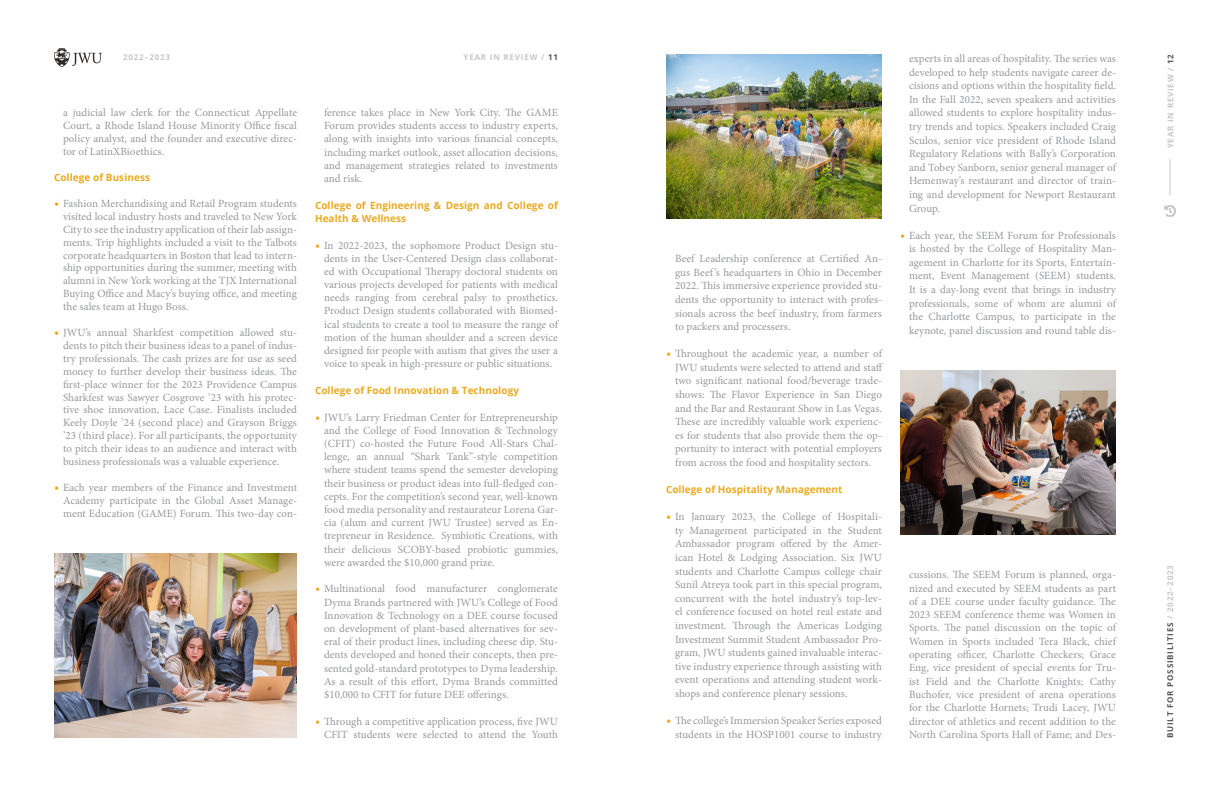
<style>
.page{position:relative;width:1224px;height:792px;background:#fff}
.page>*{position:absolute;margin:0;border:0;box-sizing:border-box;transform-origin:0 0}
.t1{font:11px/13.6px "Minion Pro";letter-spacing:.005em;color:#96989b;text-align:justify}
.Body_Copy{font:700 10px/13.2px "Open Sans";letter-spacing:.005em;color:#eaaa20}
.t2{font:700 8px "Open Sans";letter-spacing:.1em;color:#c8c8c5}
.t3{font:700 8px "Open Sans";letter-spacing:.1em;color:#535659}
.s1{color:#535659}
.s2{font-style:italic;font-size:13px;color:#eaaa20}
.s3{color:#c8c8c5}
</style>
<div class="page">
<hr style="left:1170px;top:159px;width:1px;height:36px;background:#c8c8c5">
<svg style="left:1165px;top:206px;width:10px;height:11px"></svg>
<img style="left:54px;top:553px;width:243px;height:185px">
<img style="left:666px;top:54px;width:216px;height:164px">
<img style="left:900px;top:370px;width:216px;height:164px">
<img style="left:54px;top:48px;width:47px;height:18px">
<p class="t2" style="left:123px;top:52px;width:48px">2022–2023</p>
<p class="t2" style="left:464px;top:52px;width:96px">YEAR IN REVIEW / <span class="s1">11</span></p>
<p class="t1" style="left:63px;top:106px;width:236px;line-height:12.8px">a judicial law clerk for the Connecticut Appellate Court, a Rhode Island House Minority Office fiscal policy analyst, and the founder and executive direc&shy;tor of LatinXBioethics.</p>
<p class="Body_Copy" style="left:54px;top:170px;width:98px">College of Business</p>
<p class="t1" style="left:63px;top:197px;width:236px;line-height:12.9px;text-indent:-9px"><span class="s2">•</span> Fashion Merchandising and Retail Program students visited local industry hosts and traveled to New York City to see the industry application of their lab assign&shy;ments. Trip highlights included a visit to the Talbots corporate headquarters in Boston that lead to intern&shy;ship opportunities during the summer, meeting with alumni in New York working at the TJX International Buying Office and Macy’s buying office, and meeting the sales team at Hugo Boss.</p>
<p class="t1" style="left:63px;top:327px;width:236px;line-height:12.8px;text-indent:-9px"><span class="s2">•</span> JWU’s annual Sharkfest competition allowed stu&shy;dents to pitch their business ideas to a panel of indus&shy;try professionals. The cash prizes are for use as seed money to further develop their business ideas. The first-place winner for the 2023 Providence Campus Sharkfest was Sawyer Cosgrove ’23 with his protec&shy;tive shoe innovation, Lace Case. Finalists included Keely Doyle ’24 (second place) and Grayson Briggs ’23 (third place). For all participants, the opportunity to pitch their ideas to an audience and interact with business professionals was a valuable experience.</p>
<p class="t1" style="left:63px;top:481px;width:236px;line-height:12.9px;text-indent:-9px"><span class="s2">•</span> Each year members of the Finance and Investment Academy participate in the Global Asset Manage&shy;ment Education (GAME) Forum. This two-day con-</p>
<p class="t1" style="left:324px;top:106px;width:236px;line-height:13.2px">ference takes place in New York City. The GAME Forum provides students access to industry experts, along with insights into various financial concepts, including market outlook, asset allocation decisions, and management strategies related to investments and risk.</p>
<p class="Body_Copy" style="left:315px;top:198px;width:244px">College of Engineering &amp; Design and College of<br>Health &amp; Wellness</p>
<p class="t1" style="left:324px;top:238px;width:236px;line-height:13.2px;text-indent:-9px"><span class="s2">•</span> In 2022-2023, the sophomore Product Design stu&shy;dents in the User-Centered Design class collaborat&shy;ed with Occupational Therapy doctoral students on various projects developed for patients with medical needs ranging from cerebral palsy to prosthetics.<br>Product Design students collaborated with Biomed&shy;ical students to create a tool to measure the range of motion of the human shoulder and a screen device designed for people with autism that gives the user a voice to speak in high-pressure or public situations.</p>
<p class="Body_Copy" style="left:315px;top:383px;width:206px">College of Food Innovation &amp; Technology</p>
<p class="t1" style="left:324px;top:411px;width:236px;line-height:13.2px;text-indent:-9px"><span class="s2">•</span> JWU’s Larry Friedman Center for Entrepreneurship and the College of Food Innovation &amp; Technology (CFIT) co-hosted the Future Food All-Stars Chal&shy;lenge, an annual “Shark Tank”-style competition where student teams spend the semester developing their business or product ideas into full-fledged con&shy;cepts. For the competition’s second year, well-known food media personality and restaurateur Lorena Gar&shy;cia (alum and current JWU Trustee) served as En&shy;trepreneur in Residence. Symbiotic Creations, with their delicious SCOBY-based probiotic gummies, were awarded the $10,000 grand prize.</p>
<p class="t1" style="left:324px;top:582px;width:236px;line-height:13.2px;text-indent:-9px"><span class="s2">•</span> Multinational food manufacturer conglomerate Dyma Brands partnered with JWU’s College of Food Innovation &amp; Technology on a DEE course focused on development of plant-based alternatives for sev&shy;eral of their product lines, including cheese dip. Stu&shy;dents developed and honed their concepts, then pre&shy;sented gold-standard prototypes to Dyma leadership.<br>As a result of this effort, Dyma Brands committed $10,000 to CFIT for future DEE offerings.</p>
<p class="t1" style="left:315px;top:715px;width:245px;line-height:13.2px;text-align:right"><span class="s2">•</span> Through a competitive application process, five JWU<br>CFIT students were selected to attend the Youth</p>
<p class="t1" style="left:675px;top:252px;width:209px">Beef Leadership conference at Certified An&shy;gus Beef ’s headquarters in Ohio in December 2022. This immersive experience provided stu&shy;dents the opportunity to interact with profes&shy;sionals across the beef industry, from farmers to packers and processers.</p>
<p class="t1" style="left:675px;top:347px;width:210px;text-indent:-9px"><span class="s2">•</span> Throughout the academic year, a number of JWU students were selected to attend and staff two significant national food/beverage trade&shy;shows: The Flavor Experience in San Diego and the Bar and Restaurant Show in Las Vegas.<br>These are incredibly valuable work experienc&shy;es for students that also provide them the op&shy;portunity to interact with potential employers from across the food and hospitality sectors.</p>
<p class="Body_Copy" style="left:666px;top:483px;width:178px">College of Hospitality Management</p>
<p class="t1" style="left:675px;top:510px;width:209px;text-indent:-9px"><span class="s2">•</span> In January 2023, the College of Hospitali&shy;ty Management participated in the Student Ambassador program offered by the Amer&shy;ican Hotel &amp; Lodging Association. Six JWU students and Charlotte Campus college chair Sunil Atreya took part in this special program, concurrent with the hotel industry’s top-lev&shy;el conference focused on hotel real estate and investment. Through the Americas Lodging Investment Summit Student Ambassador Pro&shy;gram, JWU students gained invaluable interac&shy;tive industry experience through assisting with event operations and attending student work&shy;shops and conference plenary sessions.</p>
<p class="t1" style="left:666px;top:714px;width:218px;text-align:right"><span class="s2">•</span> The college’s Immersion Speaker Series exposed students in the HOSP1001 course to industry</p>
<p class="t1" style="left:909px;top:52px;width:209px">experts in all areas of hospitality. The series was developed to help students navigate career de&shy;cisions and options within the hospitality field.<br>In the Fall 2022, seven speakers and activities allowed students to explore hospitality indus&shy;try trends and topics. Speakers included Craig Sculos, senior vice president of Rhode Island Regulatory Relations with Bally’s Corporation and Tobey Sanborn, senior general manager of Hemenway’s restaurant and director of train&shy;ing and development for Newport Restaurant Group.</p>
<p class="t1" style="left:909px;top:228px;width:209px;text-indent:-9px"><span class="s2">•</span> Each year, the SEEM Forum for Professionals is hosted by the College of Hospitality Man&shy;agement in Charlotte for its Sports, Entertain&shy;ment, Event Management (SEEM) students.<br>It is a day-long event that brings in industry professionals, some of whom are alumni of the Charlotte Campus, to participate in the keynote, panel discussion and round table dis-</p>
<p class="t1" style="left:909px;top:568px;width:209px;line-height:13.3px">cussions. The SEEM Forum is planned, orga&shy;nized and executed by SEEM students as part of a DEE course under faculty guidance. The 2023 SEEM conference theme was Women in Sports. The panel discussion on the topic of Women in Sports included Tera Black, chief operating officer, Charlotte Checkers; Grace Eng, vice president of special events for Tru&shy;ist Field and the Charlotte Knights; Cathy Buchofer, vice president of arena operations for the Charlotte Hornets; Trudi Lacey, JWU director of athletics and recent addition to the North Carolina Sports Hall of Fame; and Des-</p>
<p class="t2" style="left:1165px;top:148px;width:96px;rotate:-90deg">YEAR IN REVIEW / <span class="s1">12</span></p>
<p class="t3" style="left:1165px;top:738px;width:174px;rotate:-90deg">BUILT FOR POSSIBILITIES <span class="s3">/ 2022–2023</span></p>
</div>
